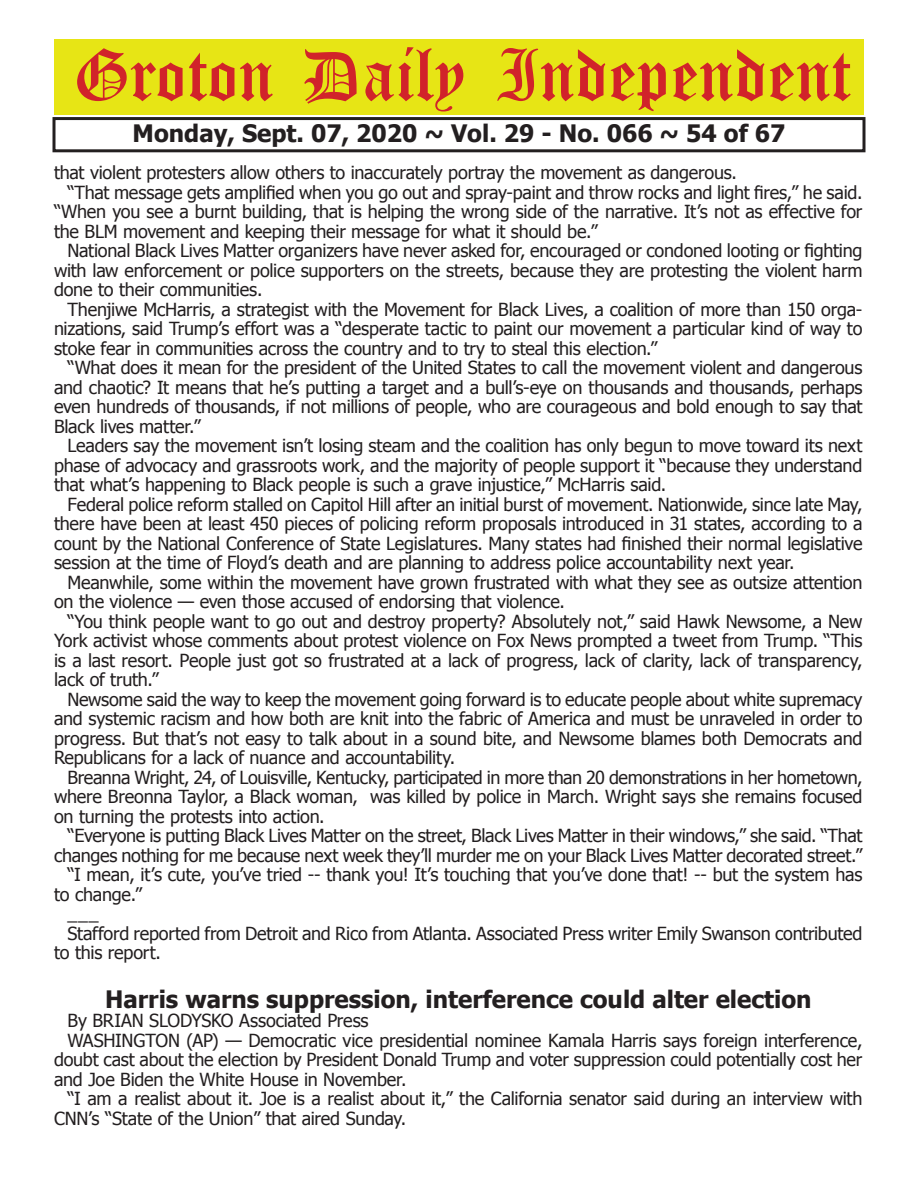
<style>
.page{position:relative;width:918px;height:1188px;background:#fff}
.page>*{position:absolute;margin:0;border:0;box-sizing:border-box;transform-origin:0 0}
.t1{font:54px "Old English Five";color:#d1232a}
.t2{font:700 24px "Tahoma";color:#231f20}
.t3{font:18px "Tahoma";letter-spacing:-.015em;color:#231f20}
</style>
<div class="page">
<div style="left:52px;top:117px;width:814px;height:35px;border:3px solid #231f20"></div>
<div style="left:54px;top:40px;width:810px;height:75px;background:#e7e515"></div>
<h1 class="t1" style="left:73px;top:50px;width:779px">Groton Daily Independent</h1>
<h2 class="t2" style="left:133px;top:116px;width:654px">Monday, Sept. 07, 2020 ~ Vol. 29 - No. 066 ~ 54 of 67</h2>
<p class="t3" style="left:54px;top:161px;width:685px">that violent protesters allow others to inaccurately portray the movement as dangerous.</p>
<p class="t3" style="left:68px;top:180px;width:796px">“That message gets amplified when you go out and spray-paint and throw rocks and light fires,” he said.</p>
<p class="t3" style="left:54px;top:200px;width:810px">“When you see a burnt building, that is helping the wrong side of the narrative. It’s not as effective for</p>
<p class="t3" style="left:54px;top:219px;width:545px">the BLM movement and keeping their message for what it should be.”</p>
<p class="t3" style="left:68px;top:239px;width:796px">National Black Lives Matter organizers have never asked for, encouraged or condoned looting or fighting</p>
<p class="t3" style="left:54px;top:258px;width:810px">with law enforcement or police supporters on the streets, because they are protesting the violent harm</p>
<p class="t3" style="left:54px;top:278px;width:210px">done to their communities.</p>
<p class="t3" style="left:68px;top:297px;width:796px">Thenjiwe McHarris, a strategist with the Movement for Black Lives, a coalition of more than 150 orga-</p>
<p class="t3" style="left:54px;top:317px;width:810px">nizations, said Trump’s effort was a “desperate tactic to paint our movement a particular kind of way to</p>
<p class="t3" style="left:54px;top:336px;width:605px">stoke fear in communities across the country and to try to steal this election.”</p>
<p class="t3" style="left:68px;top:356px;width:796px">“What does it mean for the president of the United States to call the movement violent and dangerous</p>
<p class="t3" style="left:54px;top:375px;width:810px">and chaotic? It means that he’s putting a target and a bull’s-eye on thousands and thousands, perhaps</p>
<p class="t3" style="left:54px;top:395px;width:810px">even hundreds of thousands, if not millions of people, who are courageous and bold enough to say that</p>
<p class="t3" style="left:54px;top:414px;width:148px">Black lives matter.”</p>
<p class="t3" style="left:68px;top:434px;width:796px">Leaders say the movement isn’t losing steam and the coalition has only begun to move toward its next</p>
<p class="t3" style="left:54px;top:453px;width:810px">phase of advocacy and grassroots work, and the majority of people support it “because they understand</p>
<p class="t3" style="left:54px;top:473px;width:614px">that what’s happening to Black people is such a grave injustice,” McHarris said.</p>
<p class="t3" style="left:68px;top:492px;width:797px">Federal police reform stalled on Capitol Hill after an initial burst of movement. Nationwide, since late May,</p>
<p class="t3" style="left:54px;top:512px;width:810px">there have been at least 450 pieces of policing reform proposals introduced in 31 states, according to a</p>
<p class="t3" style="left:54px;top:531px;width:810px">count by the National Conference of State Legislatures. Many states had finished their normal legislative</p>
<p class="t3" style="left:54px;top:551px;width:742px">session at the time of Floyd’s death and are planning to address police accountability next year.</p>
<p class="t3" style="left:68px;top:570px;width:797px">Meanwhile, some within the movement have grown frustrated with what they see as outsize attention</p>
<p class="t3" style="left:54px;top:590px;width:512px">on the violence — even those accused of endorsing that violence.</p>
<p class="t3" style="left:68px;top:609px;width:796px">“You think people want to go out and destroy property? Absolutely not,” said Hawk Newsome, a New</p>
<p class="t3" style="left:54px;top:629px;width:810px">York activist whose comments about protest violence on Fox News prompted a tweet from Trump. “This</p>
<p class="t3" style="left:54px;top:648px;width:810px">is a last resort. People just got so frustrated at a lack of progress, lack of clarity, lack of transparency,</p>
<p class="t3" style="left:54px;top:668px;width:106px">lack of truth.”</p>
<p class="t3" style="left:68px;top:687px;width:797px">Newsome said the way to keep the movement going forward is to educate people about white supremacy</p>
<p class="t3" style="left:54px;top:707px;width:810px">and systemic racism and how both are knit into the fabric of America and must be unraveled in order to</p>
<p class="t3" style="left:54px;top:726px;width:810px">progress. But that’s not easy to talk about in a sound bite, and Newsome blames both Democrats and</p>
<p class="t3" style="left:54px;top:746px;width:403px">Republicans for a lack of nuance and accountability.</p>
<p class="t3" style="left:68px;top:765px;width:796px">Breanna Wright, 24, of Louisville, Kentucky, participated in more than 20 demonstrations in her hometown,</p>
<p class="t3" style="left:54px;top:784px;width:810px">where Breonna Taylor, a Black woman, was killed by police in March. Wright says she remains focused</p>
<p class="t3" style="left:54px;top:804px;width:272px">on turning the protests into action.</p>
<p class="t3" style="left:68px;top:823px;width:797px">“Everyone is putting Black Lives Matter on the street, Black Lives Matter in their windows,” she said. “That</p>
<p class="t3" style="left:54px;top:843px;width:810px">changes nothing for me because next week they’ll murder me on your Black Lives Matter decorated street.”</p>
<p class="t3" style="left:68px;top:862px;width:796px">“I mean, it’s cute, you’ve tried -- thank you! It’s touching that you’ve done that! -- but the system has</p>
<p class="t3" style="left:54px;top:882px;width:90px">to change.”</p>
<p class="t3" style="left:68px;top:901px;width:33px">___</p>
<p class="t3" style="left:68px;top:921px;width:797px">Stafford reported from Detroit and Rico from Atlanta. Associated Press writer Emily Swanson contributed</p>
<p class="t3" style="left:54px;top:940px;width:109px">to this report.</p>
<h2 class="t2" style="left:105px;top:982px;width:708px">Harris warns suppression, interference could alter election</h2>
<p class="t3" style="left:68px;top:1008px;width:303px">By BRIAN SLODYSKO Associated Press</p>
<p class="t3" style="left:68px;top:1028px;width:796px">WASHINGTON (AP) — Democratic vice presidential nominee Kamala Harris says foreign interference,</p>
<p class="t3" style="left:54px;top:1047px;width:810px">doubt cast about the election by President Donald Trump and voter suppression could potentially cost her</p>
<p class="t3" style="left:54px;top:1067px;width:354px">and Joe Biden the White House in November.</p>
<p class="t3" style="left:68px;top:1086px;width:796px">“I am a realist about it. Joe is a realist about it,” the California senator said during an interview with</p>
<p class="t3" style="left:54px;top:1106px;width:354px">CNN’s “State of the Union” that aired Sunday.</p>
</div>
